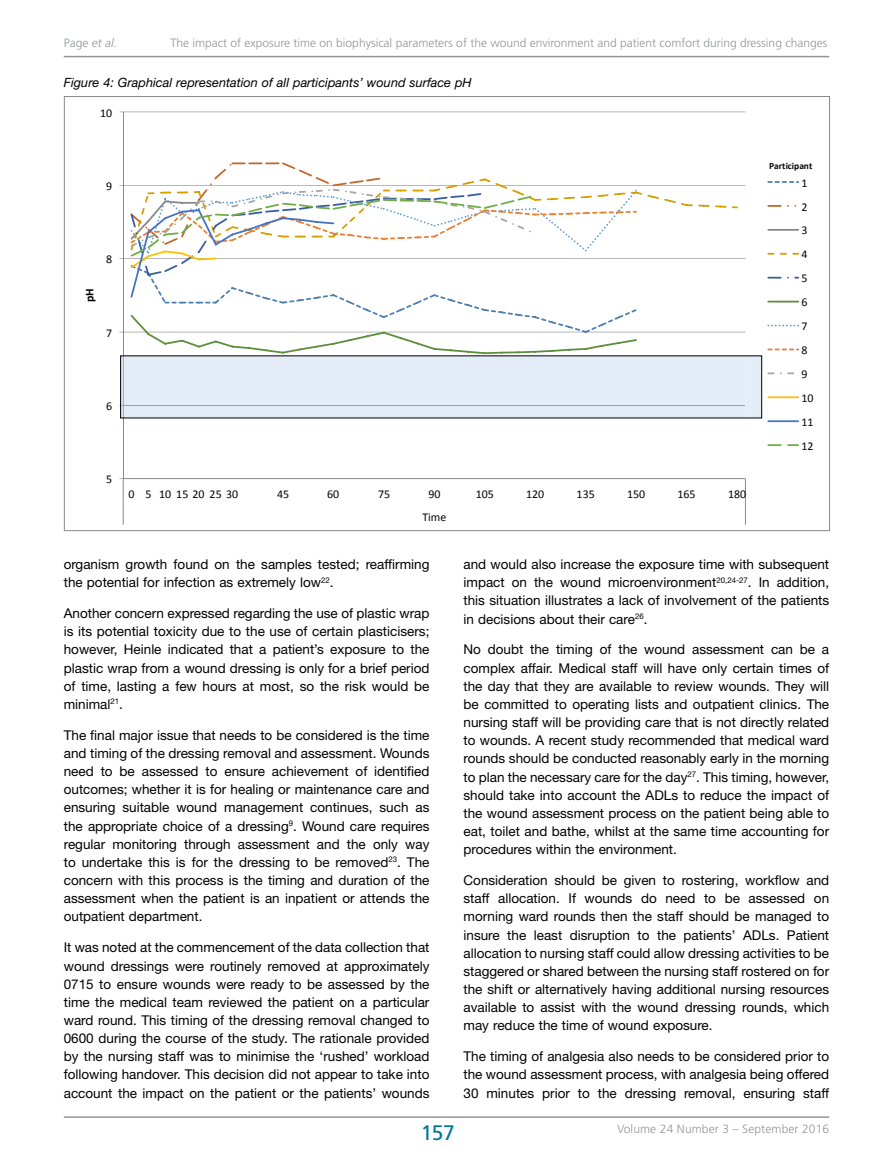
<style>
.page{position:relative;width:893px;height:1170px;background:#fff}
.page>*{position:absolute;margin:0;border:0;box-sizing:border-box;transform-origin:0 0}
.t1{font:21px "Frutiger";color:#007697}
.t2{font:700 14.25px "Times New Roman";color:#000}
.t3{font:13.5px/18.1px "Helvetica Neue";color:#000;text-align:justify}
.t4{font:italic 12.75px "Helvetica Neue";color:#000}
.t5{font:300 12px "Frutiger";color:#939598}
.t6{font:italic 300 12px "Frutiger";color:#939598}
.t7{font:11.85px/23.9px "Calibri";color:#000}
.t8{font:700 11.85px "Calibri";color:#000}
.t9{font:700 9.45px "Calibri";letter-spacing:.005em;color:#000}
.s1{font-style:normal}
</style>
<div class="page">
<hr style="left:64px;top:1116px;width:765px;height:1px;background:#939598">
<hr style="left:64px;top:56px;width:765px;height:1px;background:#939598">
<hr style="left:123px;top:112px;width:622px;height:1px;background:#898989">
<hr style="left:123px;top:112px;width:1px;height:366px;background:#898989">
<hr style="left:123px;top:478px;width:622px;height:1px;background:#898989">
<svg style="left:119px;top:478px;width:5px;height:46px"></svg>
<svg style="left:745px;top:478px;width:1px;height:46px"></svg>
<svg style="left:768px;top:181px;width:30px;height:2px"></svg>
<svg style="left:768px;top:205px;width:29px;height:2px"></svg>
<hr style="left:768px;top:229px;width:30px;height:2px;background:#888">
<svg style="left:768px;top:253px;width:30px;height:2px"></svg>
<svg style="left:768px;top:277px;width:30px;height:1px"></svg>
<hr style="left:768px;top:301px;width:30px;height:1px;background:#5b8e39">
<svg style="left:768px;top:324px;width:30px;height:2px"></svg>
<svg style="left:768px;top:348px;width:30px;height:2px"></svg>
<svg style="left:768px;top:372px;width:27px;height:2px"></svg>
<hr style="left:768px;top:396px;width:30px;height:2px;background:#ffc000">
<hr style="left:768px;top:420px;width:30px;height:2px;background:#4472c4">
<svg style="left:768px;top:444px;width:30px;height:2px"></svg>
<svg style="left:119px;top:162px;width:641px;height:254px"></svg>
<p class="t6" style="left:64px;top:36px;width:55px"><span class="s1">Page</span> et al.</p>
<p class="t5" style="left:170px;top:36px;width:658px">The impact of exposure time on biophysical parameters of the wound environment and patient comfort during dressing changes</p>
<p class="t4" style="left:64px;top:74px;width:409px">Figure 4: Graphical representation of all participants’ wound surface pH</p>
<p class="t7" style="left:100px;top:100px;width:14px">10</p>
<p class="t7" style="left:106px;top:174px;width:8px">9</p>
<p class="t8" style="left:82px;top:302px;width:15px;rotate:-90deg">pH</p>
<p class="t7" style="left:106px;top:247px;width:8px">8</p>
<p class="t7" style="left:106px;top:320px;width:8px">7</p>
<p class="t7" style="left:106px;top:393px;width:8px">6</p>
<p class="t7" style="left:106px;top:467px;width:8px">5</p>
<p class="t7" style="left:129px;top:481px;width:111px">0 5 10 15 20 25 30</p>
<p class="t7" style="left:277px;top:481px;width:14px">45</p>
<p class="t7" style="left:327px;top:481px;width:14px">60</p>
<p class="t7" style="left:378px;top:481px;width:14px">75</p>
<p class="t7" style="left:428px;top:481px;width:14px">90</p>
<p class="t7" style="left:476px;top:481px;width:20px">105</p>
<p class="t7" style="left:526px;top:481px;width:20px">120</p>
<p class="t7" style="left:577px;top:481px;width:20px">135</p>
<p class="t7" style="left:627px;top:481px;width:20px">150</p>
<p class="t7" style="left:677px;top:481px;width:20px">165</p>
<p class="t7" style="left:728px;top:481px;width:20px">180</p>
<p class="t7" style="left:422px;top:504px;width:25px">Time</p>
<p class="t9" style="left:769px;top:160px;width:45px">Participant</p>
<p class="t7" style="left:801px;top:170px;width:14px">1<br>2<br>3<br>4<br>5<br>6<br>7<br>8<br>9<br>10<br>11<br>12</p>
<p class="t3" style="left:64px;top:555px;width:367px">organism growth found on the samples tested; reaffirming the potential for infection as extremely low<sup>22</sup>.</p>
<p class="t3" style="left:64px;top:604px;width:367px">Another concern expressed regarding the use of plastic wrap is its potential toxicity due to the use of certain plasticisers; however, Heinle indicated that a patient’s exposure to the plastic wrap from a wound dressing is only for a brief period of time, lasting a few hours at most, so the risk would be minimal<sup>21</sup>.</p>
<p class="t3" style="left:64px;top:725px;width:367px">The final major issue that needs to be considered is the time and timing of the dressing removal and assessment. Wounds need to be assessed to ensure achievement of identified outcomes; whether it is for healing or maintenance care and ensuring suitable wound management continues, such as the appropriate choice of a dressing<sup>9</sup>. Wound care requires regular monitoring through assessment and the only way to undertake this is for the dressing to be removed<sup>23</sup>. The concern with this process is the timing and duration of the assessment when the patient is an inpatient or attends the outpatient department.</p>
<p class="t3" style="left:64px;top:938px;width:367px">It was noted at the commencement of the data collection that wound dressings were routinely removed at approximately 0715 to ensure wounds were ready to be assessed by the time the medical team reviewed the patient on a particular ward round. This timing of the dressing removal changed to 0600 during the course of the study. The rationale provided by the nursing staff was to minimise the ‘rushed’ workload following handover. This decision did not appear to take into account the impact on the patient or the patients’ wounds</p>
<p class="t3" style="left:463px;top:555px;width:367px">and would also increase the exposure time with subsequent impact on the wound microenvironment<sup>20,24-27</sup>. In addition, this situation illustrates a lack of involvement of the patients in decisions about their care<sup>26</sup>.</p>
<p class="t3" style="left:463px;top:640px;width:367px">No doubt the timing of the wound assessment can be a complex affair. Medical staff will have only certain times of the day that they are available to review wounds. They will be committed to operating lists and outpatient clinics. The nursing staff will be providing care that is not directly related to wounds. A recent study recommended that medical ward rounds should be conducted reasonably early in the morning to plan the necessary care for the day<sup>27</sup>. This timing, however, should take into account the ADLs to reduce the impact of the wound assessment process on the patient being able to eat, toilet and bathe, whilst at the same time accounting for procedures within the environment.</p>
<p class="t3" style="left:463px;top:871px;width:367px">Consideration should be given to rostering, workflow and staff allocation. If wounds do need to be assessed on morning ward rounds then the staff should be managed to insure the least disruption to the patients’ ADLs. Patient allocation to nursing staff could allow dressing activities to be staggered or shared between the nursing staff rostered on for the shift or alternatively having additional nursing resources available to assist with the wound dressing rounds, which may reduce the time of wound exposure.</p>
<p class="t3" style="left:463px;top:1047px;width:367px">The timing of analgesia also needs to be considered prior to the wound assessment process, with analgesia being offered 30 minutes prior to the dressing removal, ensuring staff</p>
<p class="t2" style="left:212px;top:559px;width:53px">Figure 4</p>
<p class="t2" style="left:298px;top:559px;width:387px">Graphical representation of all participants' wound surface pH</p>
<h1 class="t1" style="left:421px;top:1120px;width:36px">157</h1>
<p class="t5" style="left:617px;top:1122px;width:214px">Volume 24 Number 3 – September 2016</p>
</div>
